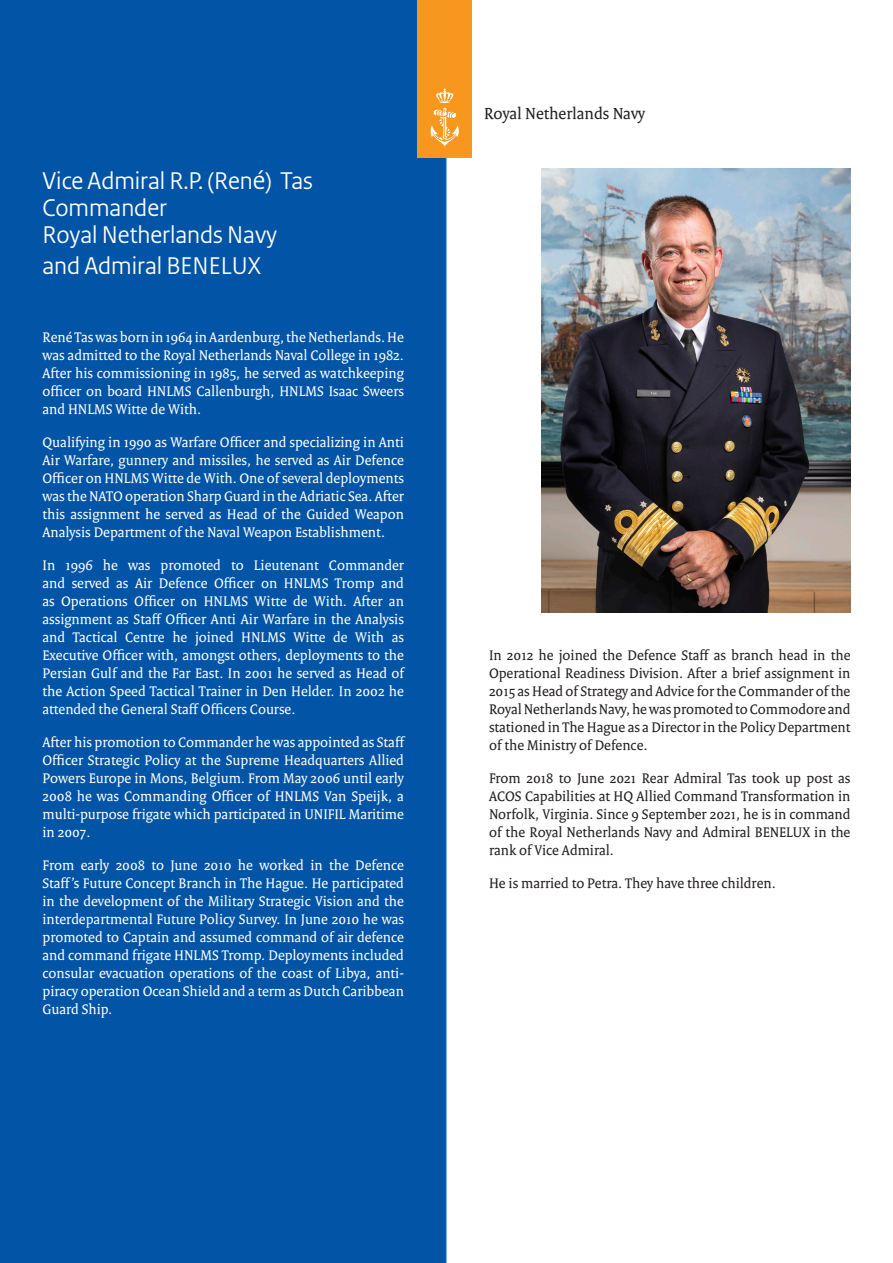
<style>
.page{position:relative;width:893px;height:1263px;background:#fff}
.page>*{position:absolute;margin:0;border:0;box-sizing:border-box;transform-origin:0 0}
.kop{font:25.5px "Rijksoverheid Sans Heading";color:#fff}
.No_Spacing{font:25.5px "Rijksoverheid Sans Heading";color:#fff}
.t1{font:17.25px "Rijksoverheid Serif";color:#231f20}
.No_Spacing-2{font:15px/18px "Rijksoverheid Serif";color:#fff;text-align:justify}
.No_Spacing-3{font:15px/18px "Rijksoverheid Serif";color:#231f20;text-align:justify}
.s1{font-size:27px}
</style>
<div class="page">
<div style="left:0;top:0;width:446px;height:1263px;background:#0154a6"></div>
<div style="left:417px;top:0;width:55px;height:158px;background:#f7971d"></div>
<svg style="left:431px;top:88px;width:28px;height:58px"></svg>
<img style="left:542px;top:169px;width:308px;height:443px">
<p class="kop" style="left:43px;top:166px;width:272px">Vice Admiral R.P. (Ren<span class="s1">é</span>) Tas</p>
<p class="kop" style="left:43px;top:193px;width:126px">Commander</p>
<p class="kop" style="left:43px;top:220px;width:236px">Royal Netherlands Navy</p>
<p class="No_Spacing" style="left:43px;top:250px;width:220px">and Admiral BENELUX</p>
<p class="No_Spacing-2" style="left:43px;top:328px;width:363px">René Tas was born in 1964 in Aardenburg, the Netherlands. He was admitted to the Royal Netherlands Naval College in 1982.<br>After his commissioning in 1985, he served as watchkeeping officer on board HNLMS Callenburgh, HNLMS Isaac Sweers and HNLMS Witte de With.</p>
<p class="No_Spacing-2" style="left:43px;top:433px;width:363px">Qualifying in 1990 as Warfare Officer and specializing in Anti Air Warfare, gunnery and missiles, he served as Air Defence Officer on HNLMS Witte de With. One of several deployments was the NATO operation Sharp Guard in the Adriatic Sea. After this assignment he served as Head of the Guided Weapon Analysis Department of the Naval Weapon Establishment.</p>
<p class="No_Spacing-2" style="left:43px;top:556px;width:363px">In 1996 he was promoted to Lieutenant Commander and served as Air Defence Officer on HNLMS Tromp and as Operations Officer on HNLMS Witte de With. After an assignment as Staff Officer Anti Air Warfare in the Analysis and Tactical Centre he joined HNLMS Witte de With as Executive Officer with, amongst others, deployments to the Persian Gulf and the Far East. In 2001 he served as Head of the Action Speed Tactical Trainer in Den Helder. In 2002 he attended the General Staff Officers Course.</p>
<p class="No_Spacing-2" style="left:43px;top:733px;width:364px">After his promotion to Commander he was appointed as Staff Officer Strategic Policy at the Supreme Headquarters Allied Powers Europe in Mons, Belgium. From May 2006 until early 2008 he was Commanding Officer of HNLMS Van Speijk, a multi-purpose frigate which participated in UNIFIL Maritime in 2007.</p>
<p class="No_Spacing-2" style="left:43px;top:856px;width:363px">From early 2008 to June 2010 he worked in the Defence Staff’s Future Concept Branch in The Hague. He participated in the development of the Military Strategic Vision and the interdepartmental Future Policy Survey. In June 2010 he was promoted to Captain and assumed command of air defence and command frigate HNLMS Tromp. Deployments included consular evacuation operations of the coast of Libya, anti&shy;piracy operation Ocean Shield and a term as Dutch Caribbean Guard Ship.</p>
<p class="t1" style="left:484px;top:103px;width:162px">Royal Netherlands Navy</p>
<p class="No_Spacing-3" style="left:489px;top:646px;width:363px">In 2012 he joined the Defence Staff as branch head in the Operational Readiness Division. After a brief assignment in 2015 as Head of Strategy and Advice for the Commander of the Royal Netherlands Navy, he was promoted to Commodore and stationed in The Hague as a Director in the Policy Department of the Ministry of Defence.</p>
<p class="No_Spacing-3" style="left:489px;top:769px;width:363px">From 2018 to June 2021 Rear Admiral Tas took up post as ACOS Capabilities at HQ Allied Command Transformation in Norfolk, Virginia. Since 9 September 2021, he is in command of the Royal Netherlands Navy and Admiral BENELUX in the rank of Vice Admiral.</p>
<p class="No_Spacing-3" style="left:489px;top:874px;width:288px">He is married to Petra. They have three children.</p>
</div>
